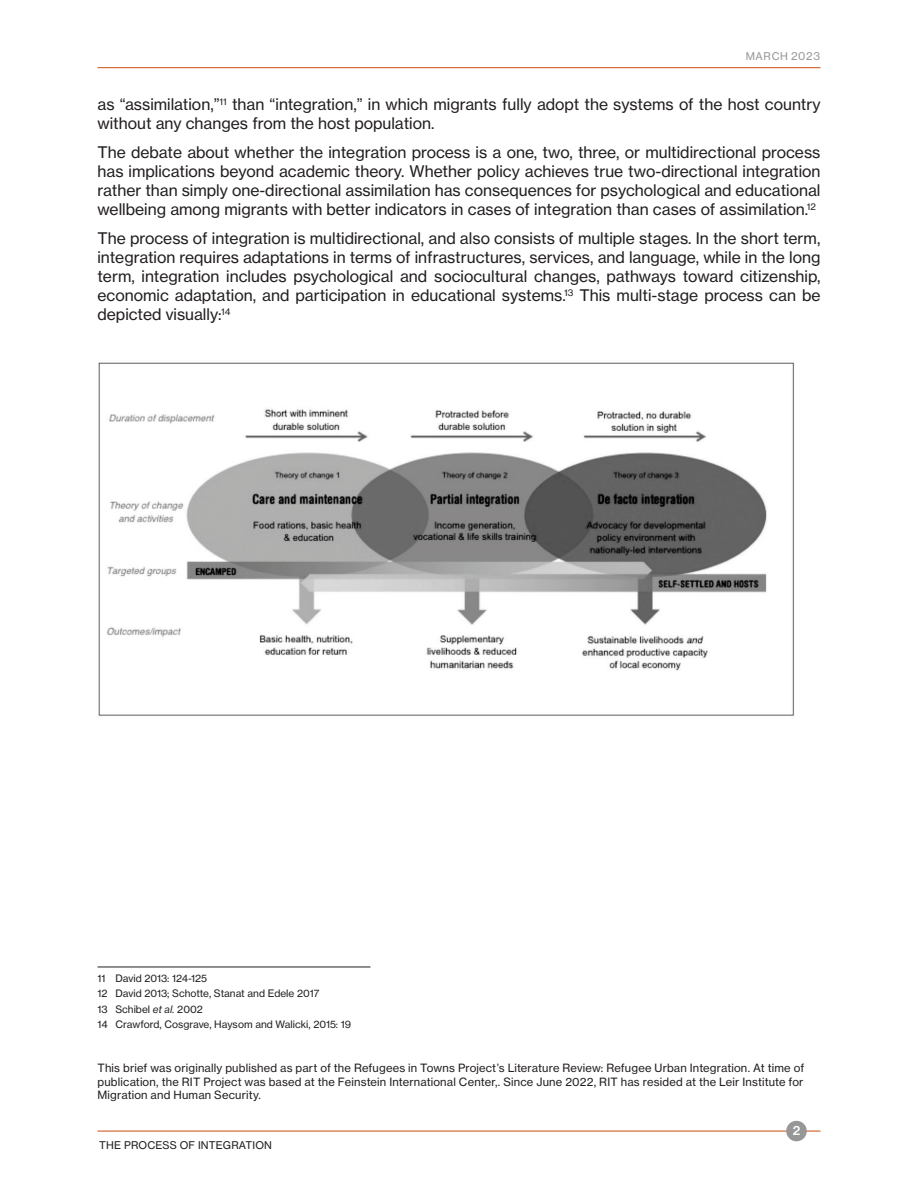
<style>
.page{position:relative;width:918px;height:1188px;background:#fff}
.page>*{position:absolute;margin:0;border:0;box-sizing:border-box;transform-origin:0 0}
.t1{font:15.75px/18.9px "N Haas Grotesk TX Pro 55 Rg";color:#231f20;text-align:justify}
.t2{font:12px "N Haas Grotesk TX Pro 65 Md";color:#fff}
.t3{font:11.25px/13.5px "N Haas Grotesk TX Pro 55 Rg";letter-spacing:.015em;color:#231f20;text-align:justify}
.t4{font:10.5px "N Haas Grotesk TX Pro 55 Rg";letter-spacing:.015em;color:#231f20}
.t5{font:10.5px "N Haas Grotesk TX Pro 55 Rg";letter-spacing:.065em;color:#989797}
.t6{font:10.2px/15.1px "N Haas Grotesk TX Pro 55 Rg";color:#231f20}
.s1{font-family:"N Haas Grotesk TX Pro 56 It"}
</style>
<div class="page">
<hr style="left:98px;top:67px;width:722px;height:1px;background:#d26027">
<hr style="left:98px;top:1131px;width:722px;height:1px;background:#d26027">
<div style="left:786px;top:1121px;width:21px;height:20px;background:#989797;border-radius:50%"></div>
<hr style="left:98px;top:967px;width:272px;height:1px;background:#231f20">
<img style="left:98px;top:362px;width:696px;height:354px">
<p class="t5" style="left:746px;top:50px;width:76px">MARCH 2023</p>
<p class="t1" style="left:97px;top:95px;width:725px">as “assimilation,”<sup>11</sup> than “integration,” in which migrants fully adopt the systems of the host country without any changes from the host population.</p>
<p class="t1" style="left:97px;top:143px;width:725px">The debate about whether the integration process is a one, two, three, or multidirectional process has implications beyond academic theory. Whether policy achieves true two-directional integration rather than simply one-directional assimilation has consequences for psychological and educational wellbeing among migrants with better indicators in cases of integration than cases of assimilation.<sup>12</sup></p>
<p class="t1" style="left:97px;top:229px;width:725px">The process of integration is multidirectional, and also consists of multiple stages. In the short term, integration requires adaptations in terms of infrastructures, services, and language, while in the long term, integration includes psychological and sociocultural changes, pathways toward citizenship, economic adaptation, and participation in educational systems.<sup>13</sup> This multi-stage process can be depicted visually:<sup>14</sup></p>
<p class="t6" style="left:98px;top:971px;width:255px">11 David 2013: 124-125<br>12 David 2013; Schotte, Stanat and Edele 2017<br>13 Schibel <span class="s1">et al.</span> 2002<br>14 Crawford, Cosgrave, Haysom and Walicki, 2015: 19</p>
<p class="t3" style="left:98px;top:1062px;width:708px">This brief was originally published as part of the Refugees in Towns Project’s Literature Review: Refugee Urban Integration. At time of publication, the RIT Project was based at the Feinstein International Center,. Since June 2022, RIT has resided at the Leir Institute for Migration and Human Security.</p>
<p class="t4" style="left:99px;top:1139px;width:174px">THE PROCESS OF INTEGRATION</p>
<p class="t2" style="left:793px;top:1123px;width:9px">2</p>
</div>
